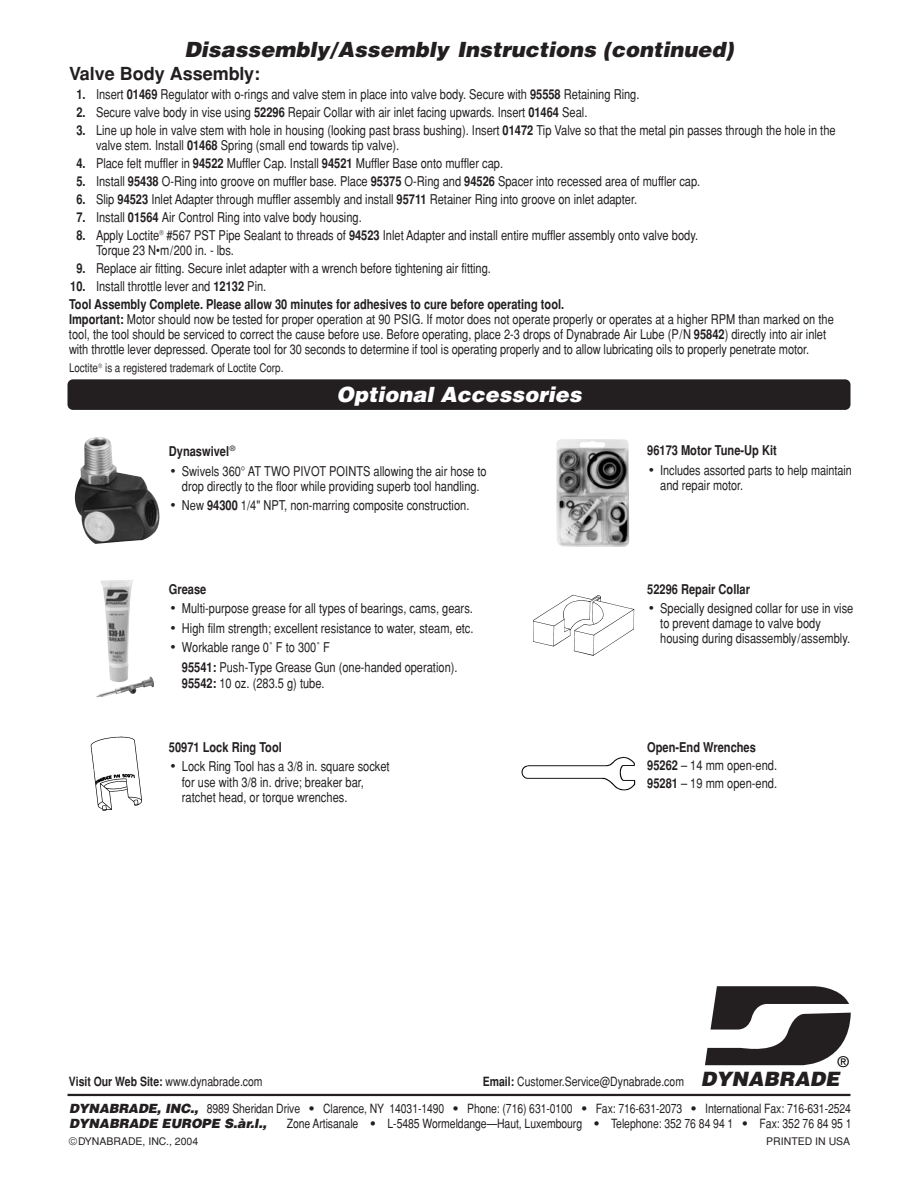
<style>
.page{position:relative;width:918px;height:1188px;background:#fff}
.page>*{position:absolute;margin:0;border:0;box-sizing:border-box;transform-origin:0 0}
.t1{font:italic 900 21px "Helvetica";color:#231f20}
.t2{font:italic 900 21px "Helvetica";color:#fff}
.t3{font:italic 900 19.8px "Helvetica";color:#231f20}
.t4{font:700 18px "Helvetica";color:#231f20}
.t5{font:14.85px "Helvetica";color:#000}
.t6{font:condensed 13.5px/15px "Helvetica";color:#231f20}
.t7{font:700 condensed 13.5px/18px "Helvetica";color:#231f20}
.t8{font:condensed 12.75px/15.3px "Helvetica";letter-spacing:-.005em;color:#231f20}
.t9{font:condensed 12px "Helvetica";color:#231f20}
.t10{font:10.5px "Helvetica";color:#231f20}
.s1{font-weight:700}
.s2{font-weight:400}
.s3{font-stretch:normal;font-size:15px}
.s4{font-weight:900;font-style:italic;font-stretch:normal}
.s5{font-weight:900;font-stretch:normal}
</style>
<div class="page">
<svg style="left:705px;top:986px;width:146px;height:79px"></svg>
<hr style="left:68px;top:1094px;width:782px;height:2px;background:#231f20">
<div style="left:68px;top:379px;width:783px;height:31px;background:#231f20;border-radius:5px"></div>
<img style="left:521px;top:757px;width:115px;height:34px">
<img style="left:533px;top:594px;width:102px;height:62px">
<img style="left:556px;top:439px;width:74px;height:108px">
<img style="left:75px;top:437px;width:85px;height:107px">
<img style="left:101px;top:580px;width:32px;height:96px">
<img style="left:96px;top:676px;width:58px;height:21px">
<img style="left:91px;top:737px;width:51px;height:74px">
<h1 class="t1" style="left:185px;top:38px;width:551px">Disassembly/Assembly Instructions (continued)</h1>
<h3 class="t4" style="left:69px;top:64px;width:193px">Valve Body Assembly:</h3>
<p class="t6" style="left:76px;top:87px;width:565px"><span class="s1">1.</span> Insert <span class="s1">01469</span> Regulator with o-rings and valve stem in place into valve body. Secure with <span class="s1">95558</span> Retaining Ring.</p>
<p class="t6" style="left:76px;top:105px;width:513px"><span class="s1">2.</span> Secure valve body in vise using <span class="s1">52296</span> Repair Collar with air inlet facing upwards. Insert <span class="s1">01464</span> Seal.</p>
<p class="t6" style="left:96px;top:123px;width:741px;text-indent:-20px"><span class="s1">3.</span> Line up hole in valve stem with hole in housing (looking past brass bushing). Insert <span class="s1">01472</span> Tip Valve so that the metal pin passes through the hole in the valve stem. Install <span class="s1">01468</span> Spring (small end towards tip valve).</p>
<p class="t6" style="left:76px;top:156px;width:428px"><span class="s1">4.</span> Place felt muffler in <span class="s1">94522</span> Muffler Cap. Install <span class="s1">94521</span> Muffler Base onto muffler cap.</p>
<p class="t6" style="left:76px;top:174px;width:625px"><span class="s1">5.</span> Install <span class="s1">95438</span> O-Ring into groove on muffler base. Place <span class="s1">95375</span> O-Ring and <span class="s1">94526</span> Spacer into recessed area of muffler cap.</p>
<p class="t6" style="left:76px;top:192px;width:562px"><span class="s1">6.</span> Slip <span class="s1">94523</span> Inlet Adapter through muffler assembly and install <span class="s1">95711</span> Retainer Ring into groove on inlet adapter.</p>
<p class="t6" style="left:76px;top:210px;width:287px"><span class="s1">7.</span> Install <span class="s1">01564</span> Air Control Ring into valve body housing.</p>
<p class="t6" style="left:96px;top:228px;width:604px;text-indent:-20px"><span class="s1">8.</span> Apply Loctite<sup>®</sup> #567 PST Pipe Sealant to threads of <span class="s1">94523</span> Inlet Adapter and install entire muffler assembly onto valve body.<br>Torque 23 N•m/200 in. - lbs.</p>
<p class="t6" style="left:76px;top:261px;width:416px"><span class="s1">9.</span> Replace air fitting. Secure inlet adapter with a wrench before tightening air fitting.</p>
<p class="t7" style="left:69px;top:277px;width:497px">10. <span class="s2">Install throttle lever and</span> 12132 <span class="s2">Pin.<br></span>Tool Assembly Complete. Please allow 30 minutes for adhesives to cure before operating tool.</p>
<p class="t6" style="left:69px;top:312px;width:766px"><span class="s1">Important:</span> Motor should now be tested for proper operation at 90 PSIG. If motor does not operate properly or operates at a higher RPM than marked on the tool, the tool should be serviced to correct the cause before use. Before operating, place 2-3 drops of Dynabrade Air Lube (P/N <span class="s1">95842</span>) directly into air inlet with throttle lever depressed. Operate tool for 30 seconds to determine if tool is operating properly and to allow lubricating oils to properly penetrate motor.</p>
<p class="t9" style="left:69px;top:361px;width:216px">Loctite<sup>®</sup> is a registered trademark of Loctite Corp.</p>
<h1 class="t2" style="left:337px;top:382px;width:247px">Optional Accessories</h1>
<p class="t7" style="left:169px;top:442px;width:68px">Dynaswivel<sup>®</sup></p>
<p class="t6" style="left:170px;top:463px;width:318px;text-align:center"><span class="s3">•</span> Swivels 360° AT TWO PIVOT POINTS allowing the air hose to drop directly to the floor while providing superb tool handling.</p>
<p class="t6" style="left:170px;top:498px;width:301px"><span class="s3">•</span> New <span class="s1">94300</span> 1/4" NPT, non-marring composite construction.</p>
<p class="t7" style="left:169px;top:580px;width:39px">Grease</p>
<p class="t6" style="left:170px;top:601px;width:304px"><span class="s3">•</span> Multi-purpose grease for all types of bearings, cams, gears.</p>
<p class="t6" style="left:170px;top:621px;width:305px"><span class="s3">•</span> High film strength; excellent resistance to water, steam, etc.</p>
<p class="t6" style="left:182px;top:638px;width:277px;line-height:19.5px;text-indent:-12px"><span class="s3">•</span> Workable range 0˚ F to 300˚ F<br><span class="s1">95541:</span> Push-Type Grease Gun (one-handed operation).</p>
<p class="t6" style="left:182px;top:676px;width:144px"><span class="s1">95542:</span> 10 oz. (283.5 g) tube.</p>
<p class="t7" style="left:169px;top:738px;width:115px">50971 Lock Ring Tool</p>
<p class="t6" style="left:182px;top:759px;width:209px;text-indent:-12px"><span class="s3">•</span> Lock Ring Tool has a 3/8 in. square socket for use with 3/8 in. drive; breaker bar, ratchet head, or torque wrenches.</p>
<p class="t7" style="left:647px;top:442px;width:131px">96173 Motor Tune-Up Kit</p>
<p class="t6" style="left:660px;top:463px;width:193px;text-indent:-12px"><span class="s3">•</span> Includes assorted parts to help maintain and repair motor.</p>
<p class="t7" style="left:647px;top:580px;width:104px">52296 Repair Collar</p>
<p class="t6" style="left:660px;top:601px;width:195px;text-indent:-12px"><span class="s3">•</span> Specially designed collar for use in vise to prevent damage to valve body housing during disassembly/assembly.</p>
<p class="t6" style="left:647px;top:738px;width:131px;line-height:18px"><span class="s1">Open-End Wrenches<br>95262</span> – 14 mm open-end.<br><span class="s1">95281</span> – 19 mm open-end.</p>
<p class="t5" style="left:838px;top:1053px;width:12px">®</p>
<p class="t8" style="left:69px;top:1101px;width:784px"><span class="s4">DYNABRADE, INC.,</span> 8989 Sheridan Drive <span class="s5">•</span> Clarence, NY 14031-1490 <span class="s5">•</span> Phone: (716) 631-0100 <span class="s5">•</span> Fax: 716-631-2073 <span class="s5">•</span> International Fax: 716-631-2524<br><span class="s4">DYNABRADE EUROPE S.àr.l.,</span></p>
<h2 class="t3" style="left:701px;top:1068px;width:140px">DYNABRADE</h2>
<p class="t8" style="left:69px;top:1074px;width:195px"><span class="s1">Visit Our Web Site:</span> www.dynabrade.com</p>
<p class="t8" style="left:483px;top:1074px;width:203px"><span class="s1">Email:</span> Customer.Service@Dynabrade.com</p>
<p class="t8" style="left:287px;top:1116px;width:566px">Zone Artisanale <span class="s5">•</span> L-5485 Wormeldange—Haut, Luxembourg <span class="s5">•</span> Telephone: 352 76 84 94 1 <span class="s5">•</span> Fax: 352 76 84 95 1</p>
<p class="t10" style="left:69px;top:1135px;width:131px">©DYNABRADE, INC., 2004</p>
<p class="t10" style="left:766px;top:1135px;width:86px">PRINTED IN USA</p>
</div>
